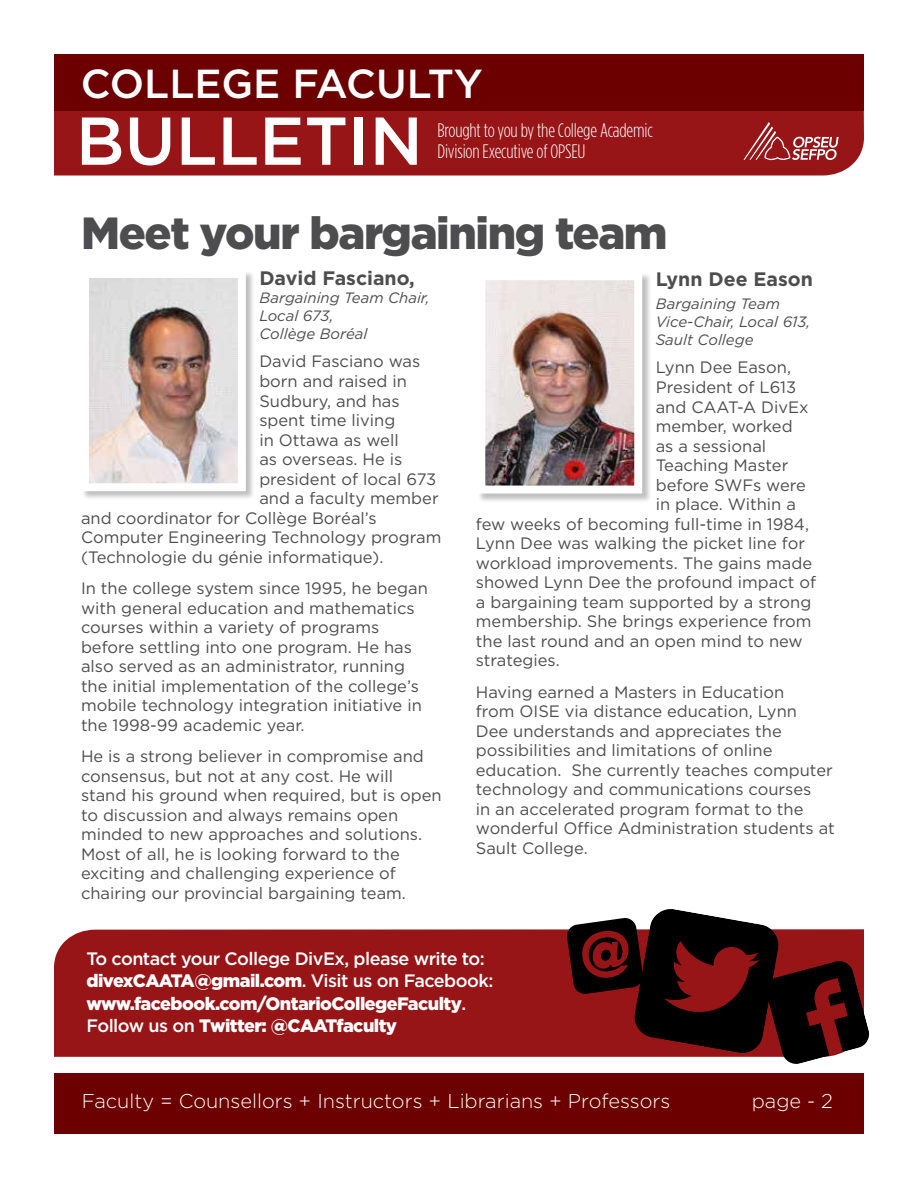
<style>
.page{position:relative;width:918px;height:1188px;background:#fff}
.page>*{position:absolute;margin:0;border:0;box-sizing:border-box;transform-origin:0 0}
.t1{font:500 67.5px "Gotham HTF";color:#fff}
.t2{font:900 45px "Gotham HTF";letter-spacing:-.03em;color:#4d4d4f}
.t3{font:500 40.5px "Gotham HTF";color:#fff}
.t4{font:300 19.95px "Gotham HTF";color:#fff}
.t5{font:300 condensed 19.5px/21px "Gotham HTF";letter-spacing:-.01em;color:#fff}
.t6{font:700 19.5px "Gotham HTF";color:#4d4d4f}
.t7{font:900 18px/22.5px "Gotham HTF";letter-spacing:-.03em;color:#fff}
.t8{font:16.5px/19.5px "Gotham HTF";color:#4d4d4f}
.t9{font:italic 15px/18px "Gotham HTF";color:#4d4d4f}
.s1{font-weight:500}
</style>
<div class="page">
<div style="left:54px;top:1074px;width:809px;height:60px;background:#6c0000"></div>
<div style="left:54px;top:54px;width:810px;height:121px;background:#971417"></div>
<div style="left:54px;top:54px;width:809px;height:56px;background:#6c0000"></div>
<svg style="left:743px;top:122px;width:96px;height:40px;background:#aa3f42"></svg>
<div style="left:81px;top:270px;width:174px;height:231px;background:#000;opacity:.25"></div>
<img style="left:90px;top:279px;width:147px;height:203px">
<div style="left:81px;top:270px;width:165px;height:221px;border:8px solid #fff"></div>
<div style="left:477px;top:272px;width:175px;height:231px;background:#000;opacity:.25"></div>
<img style="left:486px;top:281px;width:147px;height:203px">
<div style="left:477px;top:272px;width:165px;height:221px;border:8px solid #fff"></div>
<svg style="left:54px;top:929px;width:810px;height:151px;fill:#971417"></svg>
<svg style="left:566px;top:909px;width:304px;height:157px"></svg>
<h3 class="t3" style="left:81px;top:60px;width:404px">COLLEGE FACULTY</h3>
<h1 class="t1" style="left:76px;top:103px;width:349px">BULLETIN</h1>
<p class="t5" style="left:437px;top:119px;width:217px">Brought to you by the College Academic<br>Division Executive of OPSEU</p>
<h2 class="t2" style="left:81px;top:207px;width:588px">Meet your bargaining team</h2>
<p class="t6" style="left:259px;top:267px;width:157px">David Fasciano,</p>
<p class="t9" style="left:259px;top:289px;width:172px">Bargaining Team Chair,<br>Local 673,<br>Collège Boréal</p>
<p class="t8" style="left:259px;top:352px;width:162px">David Fasciano was</p>
<p class="t8" style="left:259px;top:371px;width:149px">born and raised in</p>
<p class="t8" style="left:259px;top:391px;width:142px">Sudbury, and has</p>
<p class="t8" style="left:259px;top:410px;width:137px">spent time living</p>
<p class="t8" style="left:259px;top:430px;width:141px">in Ottawa as well</p>
<p class="t8" style="left:259px;top:449px;width:145px">as overseas. He is</p>
<p class="t8" style="left:259px;top:469px;width:178px">president of local 673</p>
<p class="t8" style="left:259px;top:488px;width:181px">and a faculty member</p>
<p class="t8" style="left:81px;top:508px;width:297px">and coordinator for Collège Boréal’s</p>
<p class="t8" style="left:81px;top:527px;width:362px">Computer Engineering Technology program</p>
<p class="t8" style="left:81px;top:547px;width:304px">(Technologie du génie informatique).</p>
<p class="t8" style="left:81px;top:578px;width:348px">In the college system since 1995, he began with general education and mathematics courses within a variety of programs before settling into one program. He has also served as an administrator, running the initial implementation of the college’s mobile technology integration initiative in the 1998-99 academic year.</p>
<p class="t8" style="left:81px;top:746px;width:362px">He is a strong believer in compromise and consensus, but not at any cost. He will stand his ground when required, but is open to discussion and always remains open minded to new approaches and solutions.<br>Most of all, he is looking forward to the exciting and challenging experience of chairing our provincial bargaining team.</p>
<p class="t6" style="left:656px;top:268px;width:159px">Lynn Dee Eason</p>
<p class="t9" style="left:656px;top:295px;width:156px">Bargaining Team<br>Vice-Chair, Local 613,<br>Sault College</p>
<p class="t8" style="left:656px;top:358px;width:137px">Lynn Dee Eason,</p>
<p class="t8" style="left:656px;top:377px;width:142px">President of L613</p>
<p class="t8" style="left:656px;top:397px;width:155px">and CAAT-A DivEx</p>
<p class="t8" style="left:656px;top:416px;width:138px">member, worked</p>
<p class="t8" style="left:656px;top:436px;width:112px">as a sessional</p>
<p class="t8" style="left:656px;top:455px;width:134px">Teaching Master</p>
<p class="t8" style="left:656px;top:475px;width:152px">before SWFs were</p>
<p class="t8" style="left:656px;top:494px;width:142px">in place. Within a</p>
<p class="t8" style="left:476px;top:514px;width:335px">few weeks of becoming full-time in 1984,</p>
<p class="t8" style="left:476px;top:533px;width:331px">Lynn Dee was walking the picket line for</p>
<p class="t8" style="left:476px;top:553px;width:338px">workload improvements. The gains made</p>
<p class="t8" style="left:476px;top:572px;width:342px">showed Lynn Dee the profound impact of</p>
<p class="t8" style="left:476px;top:592px;width:337px">a bargaining team supported by a strong</p>
<p class="t8" style="left:476px;top:611px;width:337px">membership. She brings experience from</p>
<p class="t8" style="left:476px;top:631px;width:328px">the last round and an open mind to new</p>
<p class="t8" style="left:476px;top:650px;width:85px">strategies.</p>
<p class="t8" style="left:476px;top:682px;width:360px">Having earned a Masters in Education<br>from OISE via distance education, Lynn<br>Dee understands and appreciates the possibilities and limitations of online education. She currently teaches computer technology and communications courses<br>in an accelerated program format to the wonderful Office Administration students at Sault College.</p>
<p class="t7" style="left:86px;top:946px;width:408px"><span class="s1">To contact your College DivEx, please write to: </span>divexCAATA@gmail.com<span class="s1">. Visit us on Facebook: </span>www.facebook.com/OntarioCollegeFaculty<span class="s1">.<br>Follow us on</span> Twitter: @CAATfaculty</p>
<p class="t4" style="left:82px;top:1090px;width:590px">Faculty = Counsellors + Instructors + Librarians + Professors</p>
<p class="t4" style="left:752px;top:1090px;width:83px">page - 2</p>
</div>
